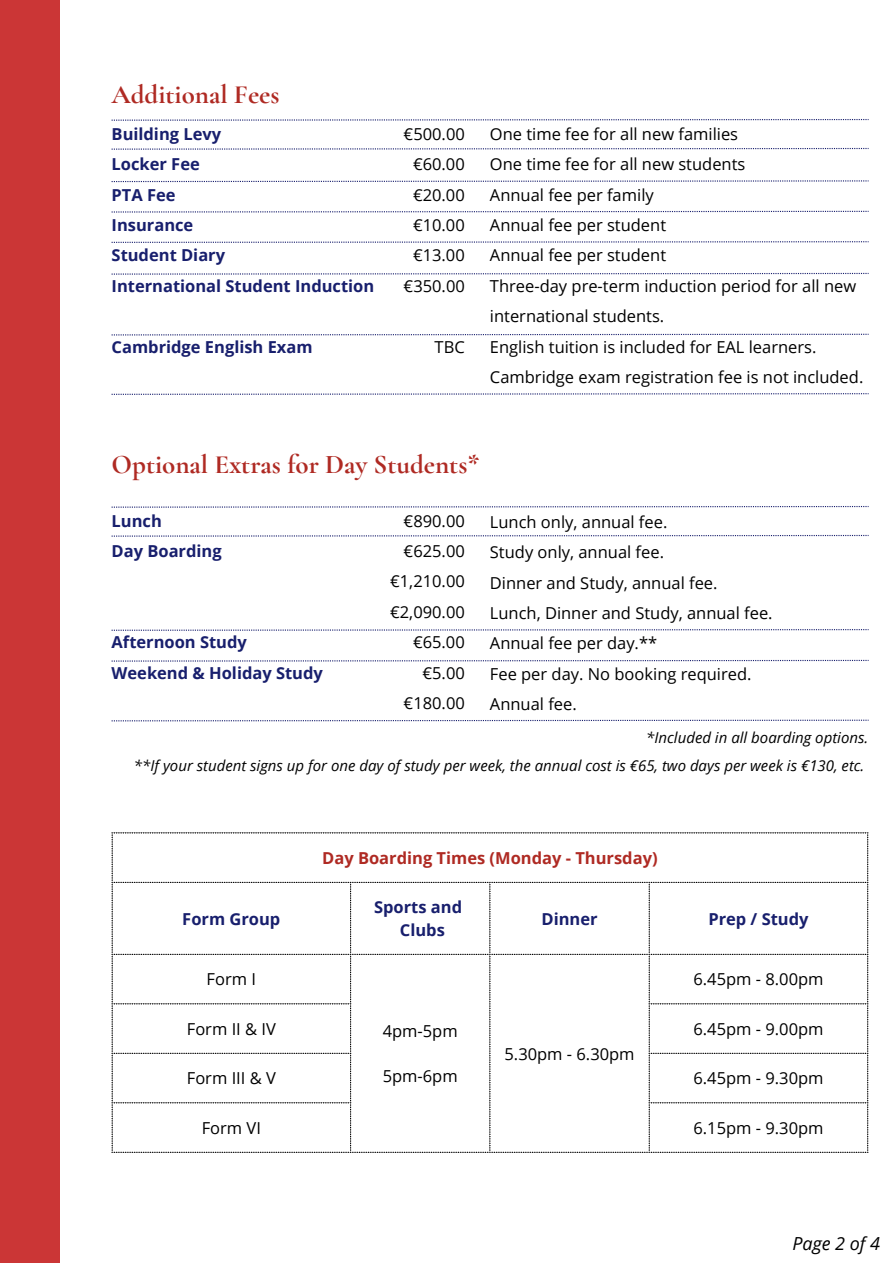
<style>
.page{position:relative;width:893px;height:1264px;background:#fff}
.page>*{position:absolute;margin:0;border:0;box-sizing:border-box;transform-origin:0 0}
.t1{font:700 27px "Cormorant Garamond";color:#af2a23}
.t2{font:italic 18px "Open Sans";color:#000}
.t3{font:16.5px/30.3px "Open Sans";color:#000}
.t4{font:700 16.5px/30.3px "Open Sans";color:#181f6d}
.t5{font:700 16.5px "Open Sans";color:#af2a23}
.t6{font:italic 15px/28px "Open Sans";color:#000;text-align:right}
</style>
<div class="page">
<div style="left:0;top:0;width:60px;height:1262px;background:#cb3636"></div>
<svg style="left:112px;top:148px;width:756px;height:2px"></svg>
<svg style="left:112px;top:180px;width:756px;height:2px"></svg>
<svg style="left:112px;top:211px;width:756px;height:1px"></svg>
<svg style="left:112px;top:241px;width:756px;height:2px"></svg>
<svg style="left:112px;top:119px;width:756px;height:2px"></svg>
<svg style="left:112px;top:273px;width:756px;height:2px"></svg>
<svg style="left:112px;top:334px;width:756px;height:1px"></svg>
<svg style="left:112px;top:393px;width:756px;height:2px"></svg>
<svg style="left:112px;top:535px;width:756px;height:1px"></svg>
<svg style="left:112px;top:629px;width:756px;height:2px"></svg>
<svg style="left:112px;top:506px;width:756px;height:1px"></svg>
<svg style="left:112px;top:660px;width:756px;height:1px"></svg>
<svg style="left:112px;top:719px;width:756px;height:2px"></svg>
<svg style="left:112px;top:832px;width:239px;height:320px"></svg>
<svg style="left:352px;top:832px;width:138px;height:320px"></svg>
<svg style="left:491px;top:832px;width:158px;height:320px"></svg>
<svg style="left:651px;top:832px;width:217px;height:320px"></svg>
<svg style="left:648px;top:1003px;width:220px;height:100px"></svg>
<h1 class="t1" style="left:112px;top:78px;width:169px">Additional Fees</h1>
<p class="t4" style="left:112px;top:118px;width:264px">Building Levy<br>Locker Fee<br>PTA Fee<br>Insurance<br>Student Diary<br>International Student Induction</p>
<p class="t4" style="left:112px;top:331px;width:202px">Cambridge English Exam</p>
<p class="t3" style="left:403px;top:118px;width:63px;text-align:center">€500.00 €60.00 €20.00 €10.00 €13.00 €350.00</p>
<p class="t3" style="left:434px;top:331px;width:32px">TBC</p>
<p class="t3" style="left:490px;top:118px;width:375px">One time fee for all new families<br>One time fee for all new students<br>Annual fee per family<br>Annual fee per student<br>Annual fee per student<br>Three-day pre-term induction period for all new international students.<br>English tuition is included for EAL learners.<br>Cambridge exam registration fee is not included.</p>
<h1 class="t1" style="left:112px;top:448px;width:369px">Optional Extras for Day Students*</h1>
<p class="t4" style="left:112px;top:505px;width:112px">Lunch<br>Day Boarding</p>
<p class="t3" style="left:390px;top:505px;width:76px;text-align:right">€890.00 €625.00 €1,210.00 €2,090.00 €65.00 €5.00 €180.00</p>
<p class="t3" style="left:490px;top:506px;width:284px">Lunch only, annual fee.<br>Study only, annual fee.<br>Dinner and Study, annual fee.<br>Lunch, Dinner and Study, annual fee.<br>Annual fee per day.**<br>Fee per day. No booking required.<br>Annual fee.</p>
<p class="t6" style="left:134px;top:723px;width:735px">*Included in all boarding options.<br>**If your student signs up for one day of study per week, the annual cost is €65, two days per week is €130, etc.</p>
<p class="t4" style="left:112px;top:627px;width:213px">Afternoon Study<br>Weekend &amp; Holiday Study</p>
<p class="t5" style="left:322px;top:846px;width:337px">Day Boarding Times (Monday - Thursday)</p>
<p class="t4" style="left:182px;top:903px;width:100px">Form Group</p>
<p class="t4" style="left:374px;top:895px;width:89px;line-height:22.5px;text-align:center">Sports and<br>Clubs</p>
<p class="t4" style="left:541px;top:903px;width:58px">Dinner</p>
<p class="t4" style="left:708px;top:903px;width:102px">Prep / Study</p>
<p class="t3" style="left:207px;top:963px;width:51px">Form I</p>
<p class="t3" style="left:382px;top:1015px;width:76px">4pm-5pm</p>
<p class="t3" style="left:382px;top:1060px;width:76px">5pm-6pm</p>
<p class="t3" style="left:693px;top:963px;width:131px">6.45pm - 8.00pm</p>
<p class="t3" style="left:187px;top:1013px;width:90px">Form II &amp; IV</p>
<p class="t3" style="left:693px;top:1013px;width:131px">6.45pm - 9.00pm</p>
<p class="t3" style="left:187px;top:1062px;width:90px">Form III &amp; V</p>
<p class="t3" style="left:693px;top:1062px;width:131px">6.45pm - 9.30pm</p>
<p class="t3" style="left:202px;top:1112px;width:61px">Form VI</p>
<p class="t3" style="left:693px;top:1112px;width:131px">6.15pm - 9.30pm</p>
<p class="t3" style="left:504px;top:1037px;width:131px">5.30pm - 6.30pm</p>
<p class="t2" style="left:792px;top:1230px;width:89px">Page 2 of 4</p>
</div>
